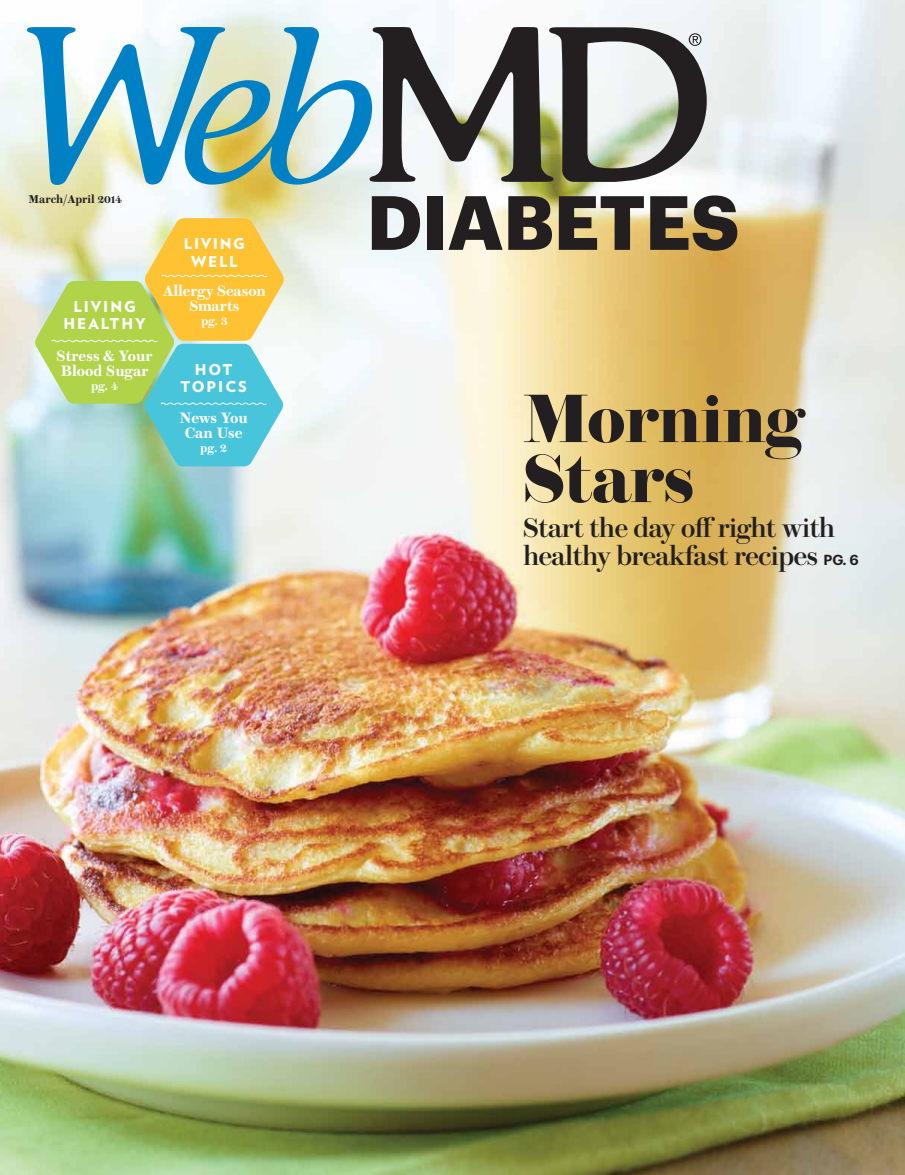
<style>
.page{position:relative;width:905px;height:1175px;background:#fff}
.page>*{position:absolute;margin:0;border:0;box-sizing:border-box;transform-origin:0 0}
.t1{font:700 75px "Graphik";letter-spacing:-.005em;color:#231f20}
.t2{font:700 68.25px/60px "Brunel Poster";letter-spacing:-.005em;color:#231f20}
.t3{font:500 27px/27.8px "Brunel Deck";letter-spacing:-.02em;color:#231f20}
.t4{font:600 15px/15px "Brunel Text";letter-spacing:-.005em;color:#fff;text-align:center}
.t5{font:900 15px/17.1px "Verlag";letter-spacing:.13em;color:#fff;text-align:center}
.t6{font:900 15px/17.1px "Verlag";letter-spacing:.11em;color:#fff;text-align:center}
.t7{font:600 12px "Brunel Text";color:#fff}
.t8{font:600 11.25px "Brunel Text";color:#231f20}
.s1{font-family:"Graphik";font-weight:600;font-size:14.25px}
</style>
<div class="page">
<img style="left:0;top:0;width:904px;height:1174px">
<svg style="left:372px;top:27px;width:334px;height:155px"></svg>
<svg style="left:27px;top:27px;width:345px;height:159px"></svg>
<svg style="left:688px;top:33px;width:13px;height:13px"></svg>
<svg style="left:34px;top:218px;width:251px;height:248px"></svg>
<p class="t8" style="left:28px;top:192px;width:95px">March/April 2014</p>
<p class="t5" style="left:64px;top:297px;width:84px">LIVING<br>HEALTHY</p>
<p class="t4" style="left:57px;top:348px;width:97px;text-align:left">Stress &amp; Your<br>Blood Sugar</p>
<p class="t7" style="left:91px;top:378px;width:28px">pg. 4</p>
<p class="t6" style="left:184px;top:235px;width:62px">LIVING<br>WELL</p>
<p class="t4" style="left:163px;top:283px;width:104px">Allergy Season<br>Smarts</p>
<p class="t7" style="left:201px;top:313px;width:28px">pg. 3</p>
<p class="t5" style="left:180px;top:360px;width:68px">HOT<br>TOPICS</p>
<p class="t4" style="left:179px;top:411px;width:70px;line-height:14.2px">News You<br>Can Use</p>
<p class="t7" style="left:200px;top:441px;width:28px">pg. 2</p>
<h1 class="t1" style="left:366px;top:164px;width:374px">DIABETES</h1>
<h2 class="t2" style="left:523px;top:386px;width:283px">Morning<br>Stars</h2>
<h3 class="t3" style="left:523px;top:514px;width:337px">Start the day off right with healthy breakfast recipes <span class="s1">PG. 6</span></h3>
</div>
